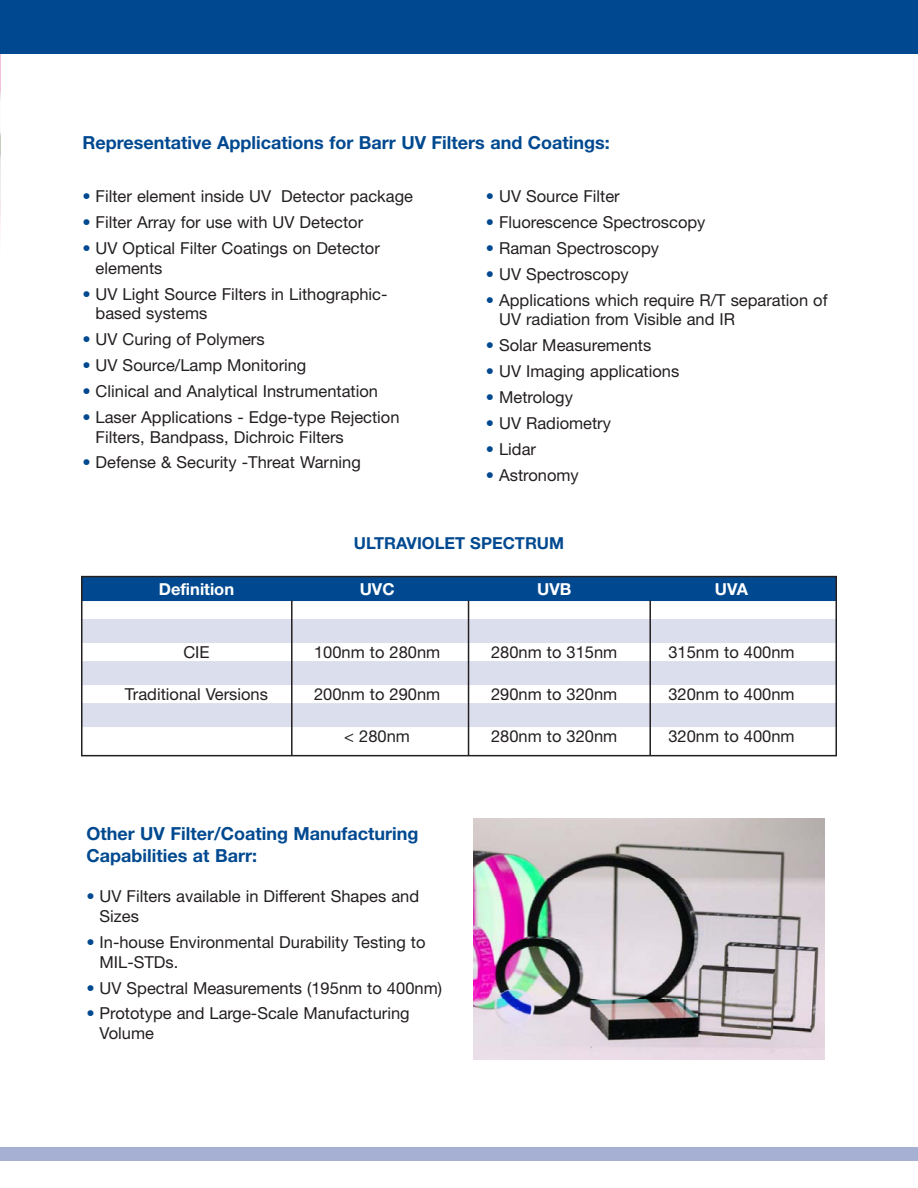
<style>
.page{position:relative;width:918px;height:1188px;background:#fff}
.page>*{position:absolute;margin:0;border:0;box-sizing:border-box;transform-origin:0 0}
.t1{font:700 18px/21.6px "Helvetica Neue";color:#004990}
.t2{font:16.5px/19.8px "Helvetica Neue";color:#231f20}
.t3{font:700 16.5px "Helvetica Neue";color:#004990}
.t4{font:700 16.5px "Helvetica Neue";color:#fff}
.s1{color:#004990}
</style>
<div class="page">
<div style="left:81px;top:577px;width:755px;height:24px;background:#004990"></div>
<div style="left:81px;top:619px;width:755px;height:24px;background:#dbdeed"></div>
<div style="left:81px;top:661px;width:755px;height:24px;background:#dbdeed"></div>
<div style="left:81px;top:703px;width:755px;height:24px;background:#dbdeed"></div>
<img style="left:0;top:54px;width:1px;height:178px">
<div style="left:0;top:1148px;width:918px;height:13px;background:#a6b0d3"></div>
<div style="left:0;top:0;width:918px;height:54px;background:#004990"></div>
<img style="left:473px;top:818px;width:352px;height:242px">
<div style="left:81px;top:576px;width:756px;height:180px;border:2px solid #231f20"></div>
<hr style="left:291px;top:600px;width:2px;height:155px;background:#231f20">
<hr style="left:468px;top:600px;width:1px;height:155px;background:#231f20">
<hr style="left:649px;top:600px;width:2px;height:155px;background:#231f20">
<p class="t1" style="left:82px;top:133px;width:529px">Representative Applications for Barr UV Filters and Coatings:</p>
<p class="t2" style="left:82px;top:188px;width:332px"><span class="s1">•</span> Filter element inside UV Detector package</p>
<p class="t2" style="left:82px;top:214px;width:282px"><span class="s1">•</span> Filter Array for use with UV Detector</p>
<p class="t2" style="left:96px;top:240px;width:286px;text-indent:-13px"><span class="s1">•</span> UV Optical Filter Coatings on Detector elements</p>
<p class="t2" style="left:96px;top:285px;width:293px;text-indent:-13px"><span class="s1">•</span> UV Light Source Filters in Lithographic&shy;based systems</p>
<p class="t2" style="left:82px;top:331px;width:184px"><span class="s1">•</span> UV Curing of Polymers</p>
<p class="t2" style="left:82px;top:357px;width:225px"><span class="s1">•</span> UV Source/Lamp Monitoring</p>
<p class="t2" style="left:82px;top:383px;width:297px"><span class="s1">•</span> Clinical and Analytical Instrumentation</p>
<p class="t2" style="left:96px;top:409px;width:306px;text-indent:-13px"><span class="s1">•</span> Laser Applications - Edge-type Rejection<br>Filters, Bandpass, Dichroic Filters</p>
<p class="t2" style="left:82px;top:454px;width:280px"><span class="s1">•</span> Defense &amp; Security -Threat Warning</p>
<p class="t2" style="left:486px;top:188px;width:135px"><span class="s1">•</span> UV Source Filter</p>
<p class="t2" style="left:486px;top:214px;width:221px"><span class="s1">•</span> Fluorescence Spectroscopy</p>
<p class="t2" style="left:486px;top:240px;width:175px"><span class="s1">•</span> Raman Spectroscopy</p>
<p class="t2" style="left:486px;top:266px;width:144px"><span class="s1">•</span> UV Spectroscopy</p>
<p class="t2" style="left:499px;top:292px;width:330px;text-indent:-13px"><span class="s1">•</span> Applications which require R/T separation of<br>UV radiation from Visible and IR</p>
<p class="t2" style="left:486px;top:337px;width:167px"><span class="s1">•</span> Solar Measurements</p>
<p class="t2" style="left:486px;top:363px;width:195px"><span class="s1">•</span> UV Imaging applications</p>
<p class="t2" style="left:486px;top:389px;width:89px"><span class="s1">•</span> Metrology</p>
<p class="t2" style="left:486px;top:415px;width:127px"><span class="s1">•</span> UV Radiometry</p>
<p class="t2" style="left:486px;top:441px;width:52px"><span class="s1">•</span> Lidar</p>
<p class="t2" style="left:486px;top:466px;width:94px"><span class="s1">•</span> Astronomy</p>
<p class="t3" style="left:354px;top:537px;width:212px">ULTRAVIOLET SPECTRUM</p>
<p class="t4" style="left:159px;top:583px;width:77px">Definition</p>
<p class="t4" style="left:360px;top:583px;width:36px">UVC</p>
<p class="t4" style="left:537px;top:583px;width:36px">UVB</p>
<p class="t4" style="left:715px;top:583px;width:35px">UVA</p>
<p class="t2" style="left:183px;top:644px;width:28px">CIE</p>
<p class="t2" style="left:314px;top:644px;width:128px">100nm to 280nm</p>
<p class="t2" style="left:491px;top:644px;width:128px">280nm to 315nm</p>
<p class="t2" style="left:668px;top:644px;width:128px">315nm to 400nm</p>
<p class="t2" style="left:125px;top:686px;width:145px">Traditional Versions</p>
<p class="t2" style="left:314px;top:686px;width:128px">200nm to 290nm</p>
<p class="t2" style="left:491px;top:686px;width:128px">290nm to 320nm</p>
<p class="t2" style="left:668px;top:686px;width:128px">320nm to 400nm</p>
<p class="t2" style="left:344px;top:728px;width:67px">&lt; 280nm</p>
<p class="t2" style="left:491px;top:728px;width:128px">280nm to 320nm</p>
<p class="t2" style="left:668px;top:728px;width:128px">320nm to 400nm</p>
<p class="t1" style="left:86px;top:825px;width:334px">Other UV Filter/Coating Manufacturing<br>Capabilities at Barr:</p>
<p class="t2" style="left:100px;top:888px;width:321px;text-indent:-13px"><span class="s1">•</span> UV Filters available in Different Shapes and<br>Sizes</p>
<p class="t2" style="left:100px;top:934px;width:328px;text-indent:-13px"><span class="s1">•</span> In-house Environmental Durability Testing to<br>MIL-STDs.</p>
<p class="t2" style="left:86px;top:979px;width:357px"><span class="s1">•</span> UV Spectral Measurements (195nm to 400nm)</p>
<p class="t2" style="left:100px;top:1005px;width:312px;text-indent:-13px"><span class="s1">•</span> Prototype and Large-Scale Manufacturing<br>Volume</p>
</div>
